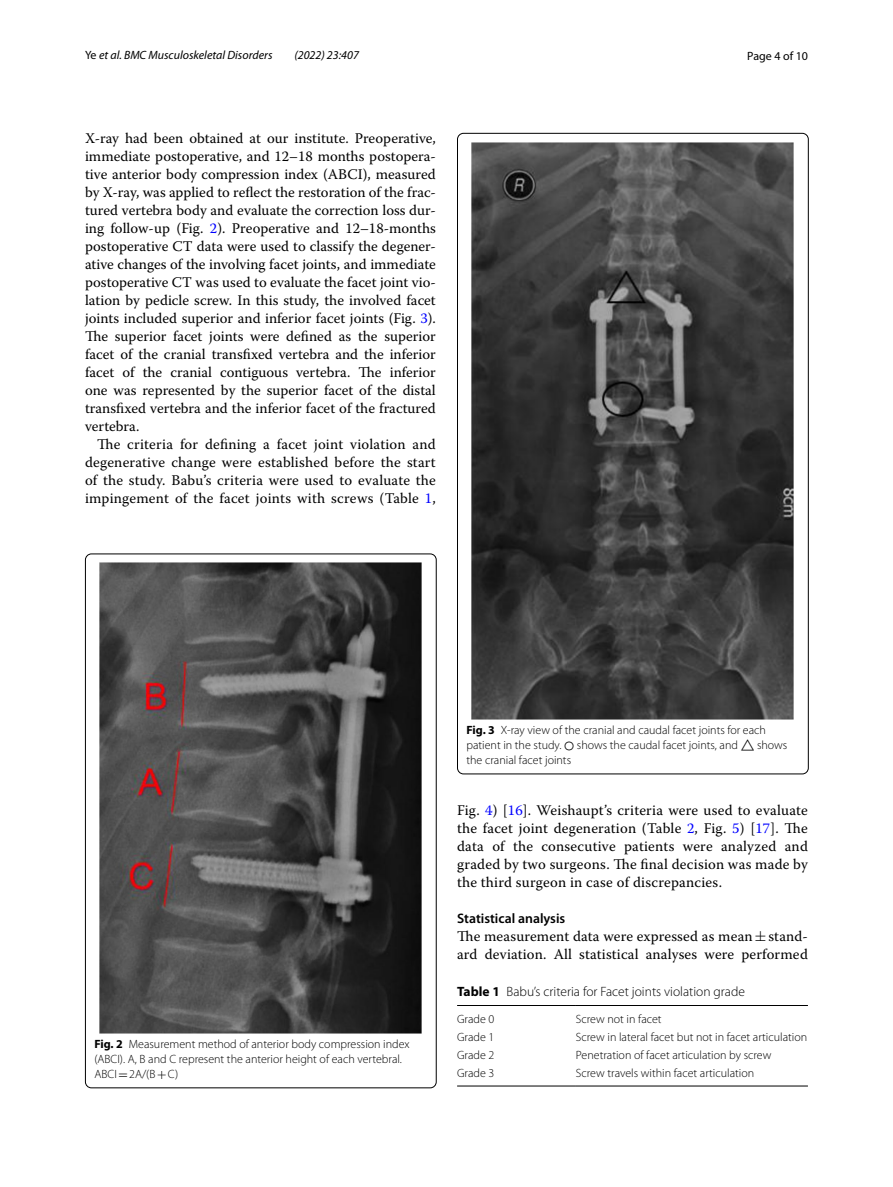
<style>
.page{position:relative;width:893px;height:1187px;background:#fff}
.page>*{position:absolute;margin:0;border:0;box-sizing:border-box;transform-origin:0 0}
.t1{font:14.7px/18px "Warnock Pro";letter-spacing:.01em;color:#000;text-align:justify}
.t2{font:600 13.8px "Myriad Pro";color:#000}
.t3{font:300 13.5px "Myriad Pro";color:#000}
.t4{font:300 12px/15px "Myriad Pro";color:#000}
.t5{font:italic 12px "Myriad Pro";color:#000}
.t6{font:12px "Myriad Pro";color:#000}
.s1{font-style:normal}
.s2{color:#00f}
.s3{font-weight:700}
.s4{font-family:"MTSY";font-weight:400}
.s5{font-family:"STIX Math";font-weight:400}
.s6{font-family:"MTSY"}
</style>
<div class="page">
<img style="left:100px;top:563px;width:322px;height:470px">
<img style="left:472px;top:142px;width:322px;height:577px">
<hr style="left:457px;top:1005px;width:119px;height:1px;background:#000">
<hr style="left:576px;top:1005px;width:232px;height:1px;background:#000">
<hr style="left:457px;top:1085px;width:119px;height:1px;background:#000">
<hr style="left:576px;top:1085px;width:232px;height:1px;background:#000">
<p class="t5" style="left:85px;top:48px;width:189px"><span class="s1">Ye</span> et al. BMC Musculoskeletal Disorders</p>
<p class="t5" style="left:294px;top:48px;width:66px">(2022) 23:407</p>
<p class="t6" style="left:747px;top:48px;width:62px">Page 4 of 10</p>
<p class="t1" style="left:85px;top:128px;width:352px">X-ray had been obtained at our institute. Preoperative, immediate postoperative, and 12–18 months postopera&shy;tive anterior body compression index (ABCI), measured by X-ray, was applied to reflect the restoration of the frac&shy;tured vertebra body and evaluate the correction loss dur&shy;ing follow-up (Fig. <span class="s2">2</span>). Preoperative and 12–18-months postoperative CT data were used to classify the degener&shy;ative changes of the involving facet joints, and immediate postoperative CT was used to evaluate the facet joint vio&shy;lation by pedicle screw. In this study, the involved facet joints included superior and inferior facet joints (Fig. <span class="s2">3</span>).<br>The superior facet joints were defined as the superior facet of the cranial transfixed vertebra and the inferior facet of the cranial contiguous vertebra. The inferior one was represented by the superior facet of the distal transfixed vertebra and the inferior facet of the fractured vertebra.</p>
<p class="t1" style="left:85px;top:434px;width:352px;text-indent:12px">The criteria for defining a facet joint violation and degenerative change were established before the start of the study. Babu’s criteria were used to evaluate the impingement of the facet joints with screws (Table <span class="s2">1</span>,</p>
<p class="t4" style="left:94px;top:1036px;width:317px"><span class="s3">Fig. 2</span> Measurement method of anterior body compression index (ABCI). A, B and C represent the anterior height of each vertebral.<br>ABCI<span class="s4">=</span>2A/(B<span class="s4">+</span>C)</p>
<p class="t4" style="left:466px;top:723px;width:322px"><span class="s3">Fig. 3</span> X-ray view of the cranial and caudal facet joints for each patient in the study. <span class="s5">○</span> shows the caudal facet joints, and <span class="s5">△</span> shows the cranial facet joints</p>
<p class="t1" style="left:457px;top:801px;width:352px">Fig. <span class="s2">4</span>) [<span class="s2">16</span>]. Weishaupt’s criteria were used to evaluate the facet joint degeneration (Table <span class="s2">2</span>, Fig. <span class="s2">5</span>) [<span class="s2">17</span>]. The data of the consecutive patients were analyzed and graded by two surgeons. The final decision was made by the third surgeon in case of discrepancies.</p>
<p class="t2" style="left:457px;top:909px;width:110px">Statistical analysis</p>
<p class="t1" style="left:457px;top:927px;width:352px">The measurement data were expressed as mean<span class="s6">±</span>stand&shy;ard deviation. All statistical analyses were performed</p>
<p class="t3" style="left:457px;top:983px;width:289px"><span class="s3">Table 1</span> Babu’s criteria for Facet joints violation grade</p>
<p class="t4" style="left:457px;top:1011px;width:39px">Grade 0</p>
<p class="t4" style="left:576px;top:1011px;width:87px">Screw not in facet</p>
<p class="t4" style="left:457px;top:1029px;width:39px">Grade 1</p>
<p class="t4" style="left:576px;top:1029px;width:233px">Screw in lateral facet but not in facet articulation</p>
<p class="t4" style="left:457px;top:1047px;width:39px">Grade 2</p>
<p class="t4" style="left:576px;top:1047px;width:197px">Penetration of facet articulation by screw</p>
<p class="t4" style="left:457px;top:1066px;width:39px">Grade 3</p>
<p class="t4" style="left:576px;top:1066px;width:180px">Screw travels within facet articulation</p>
</div>
